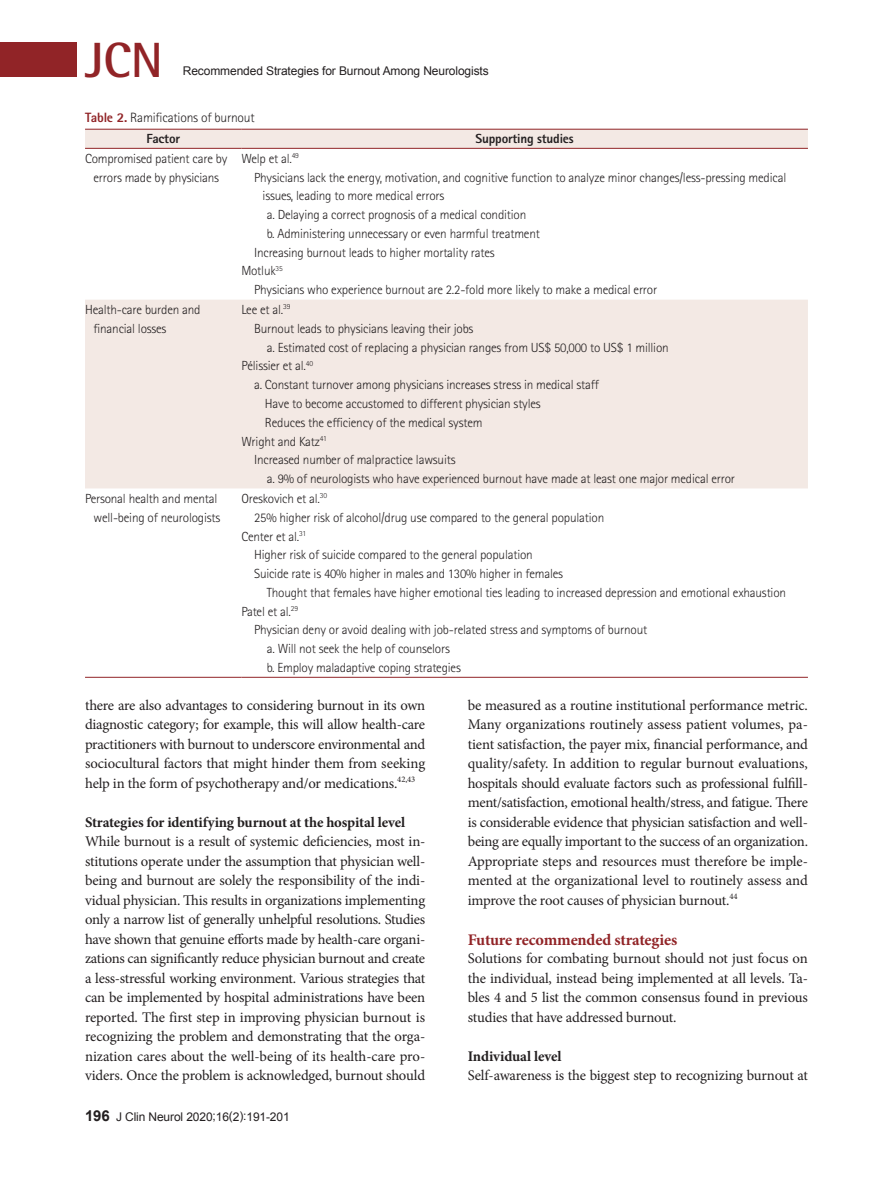
<style>
.page{position:relative;width:893px;height:1191px;background:#fff}
.page>*{position:absolute;margin:0;border:0;box-sizing:border-box;transform-origin:0 0}
.t1{font:700 49.5px "Rotis Semi Sans Std";color:#912427}
.t2{font:700 16.2px "Minion Pro";letter-spacing:-.01em;color:#912427}
.t3{font:14.7px/19.5px "Minion Pro";letter-spacing:-.015em;color:#231f20;text-align:justify}
.t4{font:700 14.7px "Minion Pro";letter-spacing:-.01em;color:#231f20}
.t5{font:300 13.5px "Rotis Sans Serif Std";letter-spacing:-.015em;color:#231f20}
.t6{font:300 13.2px/18.8px "Rotis Sans Serif Std";letter-spacing:-.015em;color:#231f20;text-align:center}
.t7{font:800 13.2px "Rotis Sans Serif Std";letter-spacing:-.015em;color:#231f20}
.t8{font:12px "Arial";letter-spacing:-.01em;color:#231f20}
.s1{font-weight:800;color:#912427}
.s2{font-weight:700;font-size:15px}
</style>
<div class="page">
<div style="left:0;top:43px;width:77px;height:34px;background:#912427"></div>
<svg style="left:85px;top:130px;width:723px;height:358px;fill:#f3e9e4"></svg>
<hr style="left:85px;top:129px;width:156px;height:1px;background:#912427">
<hr style="left:241px;top:129px;width:567px;height:1px;background:#912427">
<hr style="left:85px;top:148px;width:156px;height:1px;background:#912427">
<hr style="left:241px;top:148px;width:567px;height:1px;background:#912427">
<hr style="left:85px;top:677px;width:156px;height:1px;background:#912427">
<hr style="left:241px;top:677px;width:567px;height:1px;background:#912427">
<h1 class="t1" style="left:85px;top:30px;width:80px">JCN</h1>
<p class="t8" style="left:183px;top:63px;width:307px">Recommended Strategies for Burnout Among Neurologists</p>
<p class="t5" style="left:85px;top:110px;width:171px"><span class="s1">Table 2.</span> Ramifications of burnout</p>
<p class="t7" style="left:146px;top:130px;width:35px">Factor</p>
<p class="t7" style="left:476px;top:130px;width:100px">Supporting studies</p>
<p class="t6" style="left:85px;top:149px;width:144px">Compromised patient care by errors made by physicians</p>
<p class="t6" style="left:241px;top:149px;width:59px">Welp et al.<sup>49</sup></p>
<p class="t6" style="left:254px;top:168px;width:534px">Physicians lack the energy, motivation, and cognitive function to analyze minor changes/less-pressing medical</p>
<p class="t6" style="left:263px;top:187px;width:183px">issues, leading to more medical errors</p>
<p class="t6" style="left:267px;top:205px;width:261px">a. Delaying a correct prognosis of a medical condition</p>
<p class="t6" style="left:267px;top:224px;width:275px">b. Administering unnecessary or even harmful treatment</p>
<p class="t6" style="left:254px;top:243px;width:242px">Increasing burnout leads to higher mortality rates</p>
<p class="t6" style="left:241px;top:261px;width:43px">Motluk<sup>35</sup></p>
<p class="t6" style="left:254px;top:280px;width:405px">Physicians who experience burnout are 2.2-fold more likely to make a medical error</p>
<p class="t6" style="left:94px;top:300px;width:109px;text-align:left;text-indent:-9px">Health-care burden and financial losses</p>
<p class="t6" style="left:241px;top:300px;width:51px">Lee et al.<sup>39</sup></p>
<p class="t6" style="left:254px;top:319px;width:221px">Burnout leads to physicians leaving their jobs</p>
<p class="t6" style="left:267px;top:338px;width:403px">a. Estimated cost of replacing a physician ranges from US$ 50,000 to US$ 1 million</p>
<p class="t6" style="left:241px;top:357px;width:73px">Pélissier et al.<sup>40</sup></p>
<p class="t6" style="left:254px;top:375px;width:346px">a. Constant turnover among physicians increases stress in medical staff</p>
<p class="t6" style="left:265px;top:394px;width:277px">Have to become accustomed to different physician styles</p>
<p class="t6" style="left:265px;top:413px;width:219px">Reduces the efficiency of the medical system</p>
<p class="t6" style="left:241px;top:432px;width:87px">Wright and Katz<sup>41</sup></p>
<p class="t6" style="left:254px;top:450px;width:203px">Increased number of malpractice lawsuits</p>
<p class="t6" style="left:267px;top:469px;width:470px">a. 9% of neurologists who have experienced burnout have made at least one major medical error</p>
<p class="t6" style="left:85px;top:489px;width:137px;text-align:right">Personal health and mental well-being of neurologists</p>
<p class="t6" style="left:241px;top:489px;width:87px">Oreskovich et al.<sup>30</sup></p>
<p class="t6" style="left:254px;top:508px;width:352px">25% higher risk of alcohol/drug use compared to the general population</p>
<p class="t6" style="left:241px;top:527px;width:66px">Center et al.<sup>31</sup></p>
<p class="t6" style="left:254px;top:545px;width:280px">Higher risk of suicide compared to the general population</p>
<p class="t6" style="left:254px;top:564px;width:311px">Suicide rate is 40% higher in males and 130% higher in females</p>
<p class="t6" style="left:267px;top:583px;width:521px">Thought that females have higher emotional ties leading to increased depression and emotional exhaustion</p>
<p class="t6" style="left:241px;top:602px;width:58px">Patel et al.<sup>29</sup></p>
<p class="t6" style="left:254px;top:620px;width:395px">Physician deny or avoid dealing with job-related stress and symptoms of burnout</p>
<p class="t6" style="left:267px;top:639px;width:185px">a. Will not seek the help of counselors</p>
<p class="t6" style="left:267px;top:658px;width:196px">b. Employ maladaptive coping strategies</p>
<p class="t3" style="left:85px;top:695px;width:342px">there are also advantages to considering burnout in its own diagnostic category; for example, this will allow health-care practitioners with burnout to underscore environmental and sociocultural factors that might hinder them from seeking help in the form of psychotherapy and/or medications.<sup>42,43</sup></p>
<p class="t4" style="left:85px;top:811px;width:322px">Strategies for identifying burnout at the hospital level</p>
<p class="t3" style="left:85px;top:832px;width:342px">While burnout is a result of systemic deficiencies, most in&shy;stitutions operate under the assumption that physician well&shy;being and burnout are solely the responsibility of the indi&shy;vidual physician. This results in organizations implementing only a narrow list of generally unhelpful resolutions. Studies have shown that genuine efforts made by health-care organi&shy;zations can significantly reduce physician burnout and create a less-stressful working environment. Various strategies that can be implemented by hospital administrations have been reported. The first step in improving physician burnout is recognizing the problem and demonstrating that the orga&shy;nization cares about the well-being of its health-care pro&shy;viders. Once the problem is acknowledged, burnout should</p>
<p class="t8" style="left:85px;top:1108px;width:206px"><span class="s2">196</span> J Clin Neurol 2020;16(2):191-201</p>
<p class="t3" style="left:468px;top:695px;width:342px">be measured as a routine institutional performance metric.<br>Many organizations routinely assess patient volumes, pa&shy;tient satisfaction, the payer mix, financial performance, and quality/safety. In addition to regular burnout evaluations, hospitals should evaluate factors such as professional fulfill&shy;ment/satisfaction, emotional health/stress, and fatigue. There is considerable evidence that physician satisfaction and well&shy;being are equally important to the success of an organization.<br>Appropriate steps and resources must therefore be imple&shy;mented at the organizational level to routinely assess and improve the root causes of physician burnout.<sup>44</sup></p>
<p class="t2" style="left:468px;top:928px;width:211px">Future recommended strategies</p>
<p class="t3" style="left:468px;top:949px;width:342px">Solutions for combating burnout should not just focus on the individual, instead being implemented at all levels. Ta&shy;bles 4 and 5 list the common consensus found in previous studies that have addressed burnout.</p>
<p class="t4" style="left:468px;top:1045px;width:95px">Individual level</p>
<p class="t3" style="left:468px;top:1066px;width:342px">Self-awareness is the biggest step to recognizing burnout at</p>
</div>
